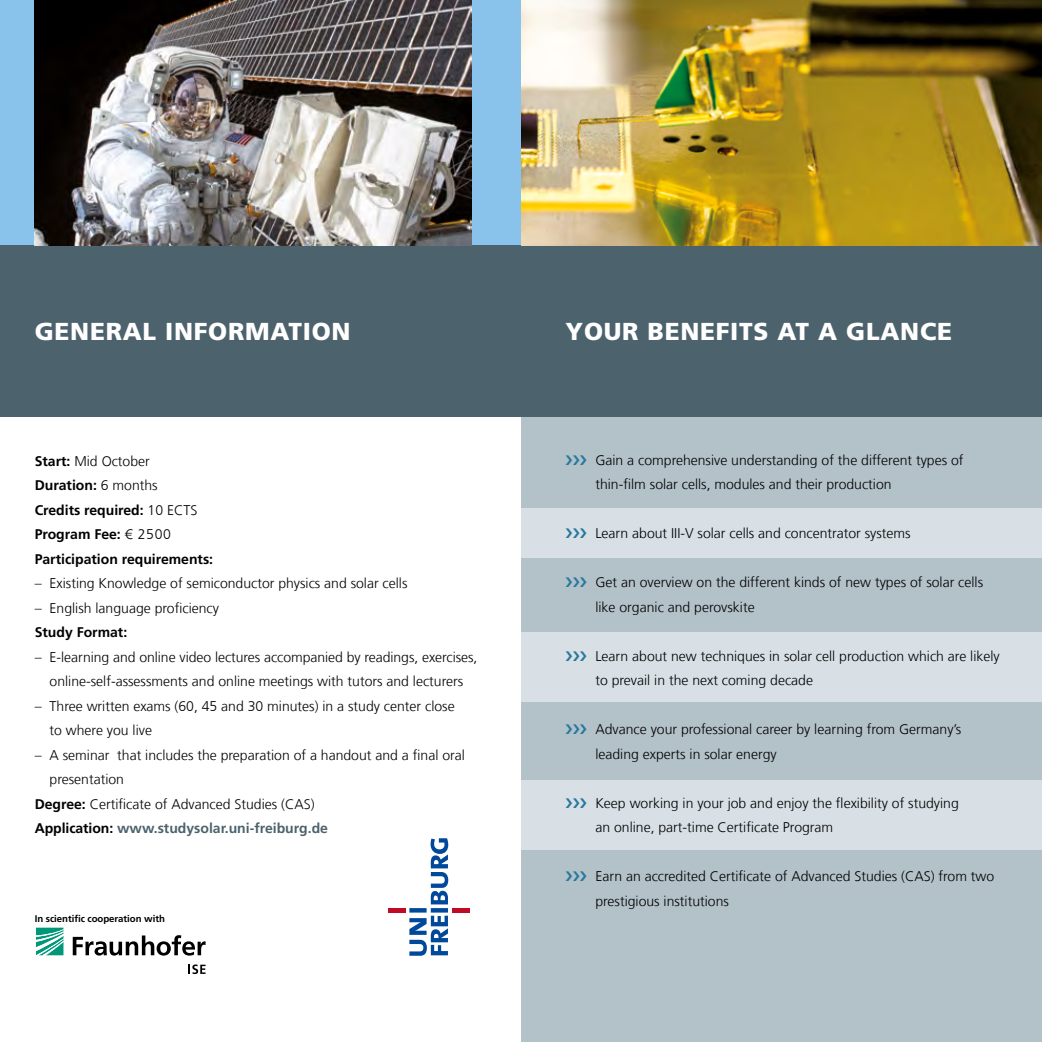
<style>
.page{position:relative;width:1042px;height:1042px;background:#fff}
.page>*{position:absolute;margin:0;border:0;box-sizing:border-box;transform-origin:0 0}
.t1{font:900 24.5px "Frutiger LT Com";letter-spacing:.03em;color:#fff}
.t2{font:300 14px/24.5px "Frutiger LT Com";color:#000}
.t3{font:700 14px/24.5px "Frutiger LT Com";color:#000}
.t4{font:700 14px "Frutiger LT Com";color:#4c626c}
.t5{font:700 9.62px "Frutiger LT Com";letter-spacing:-.005em;color:#000}
.s1{font-weight:300}
.s2{font-weight:700}
.s3{color:#000}
</style>
<div class="page">
<div style="left:0;top:0;width:521px;height:245px;background:#89c3eb"></div>
<div style="left:0;top:245px;width:521px;height:172px;background:#4c626c"></div>
<img style="left:35px;top:0;width:436px;height:245px">
<svg style="left:409px;top:838px;width:39px;height:118px"></svg>
<hr style="left:452px;top:908px;width:17px;height:4px;background:#c10a25">
<hr style="left:388px;top:908px;width:17px;height:4px;background:#c10a25">
<svg style="left:36px;top:927px;width:27px;height:28px"></svg>
<svg style="left:73px;top:935px;width:133px;height:20px"></svg>
<svg style="left:188px;top:964px;width:18px;height:10px"></svg>
<div style="left:521px;top:417px;width:521px;height:625px;background:#b3c1c9"></div>
<div style="left:521px;top:245px;width:521px;height:172px;background:#4c626c"></div>
<div style="left:521px;top:780px;width:521px;height:70px;background:#d8e0e5"></div>
<div style="left:521px;top:632px;width:521px;height:69px;background:#d8e0e5"></div>
<div style="left:521px;top:508px;width:521px;height:50px;background:#d8e0e5"></div>
<img style="left:521px;top:0;width:521px;height:245px">
<h1 class="t1" style="left:35px;top:316px;width:317px">GENERAL INFORMATION</h1>
<p class="t3" style="left:35px;top:449px;width:180px">Start: <span class="s1">Mid October<br></span>Duration: <span class="s1">6 months<br></span>Credits required: <span class="s1">10 ECTS<br></span>Program Fee: <span class="s1">€ 2500<br></span>Participation requirements:</p>
<p class="t2" style="left:35px;top:571px;width:374px">– Existing Knowledge of semiconductor physics and solar cells</p>
<p class="t2" style="left:35px;top:596px;width:186px">– English language proficiency</p>
<p class="t3" style="left:35px;top:620px;width:94px">Study Format:</p>
<p class="t2" style="left:35px;top:645px;width:444px;text-align:center">– E-learning and online video lectures accompanied by readings, exercises, online-self-assessments and online meetings with tutors and lecturers</p>
<p class="t2" style="left:50px;top:694px;width:407px;text-indent:-15px">– Three written exams (60, 45 and 30 minutes) in a study center close to where you live</p>
<p class="t2" style="left:35px;top:743px;width:432px">– A seminar that includes the preparation of a handout and a final oral</p>
<p class="t2" style="left:50px;top:767px;width:76px">presentation</p>
<p class="t2" style="left:35px;top:792px;width:281px"><span class="s2">Degree:</span> Certificate of Advanced Studies (CAS)</p>
<p class="t4" style="left:35px;top:820px;width:295px"><span class="s3">Application:</span> www.studysolar.uni-freiburg.de</p>
<p class="t5" style="left:35px;top:912px;width:132px">In scientific cooperation with</p>
<h1 class="t1" style="left:566px;top:317px;width:388px">YOUR BENEFITS AT A GLANCE</h1>
<p class="t2" style="left:595px;top:448px;width:369px">Gain a comprehensive understanding of the different types of thin-film solar cells, modules and their production</p>
<p class="t2" style="left:595px;top:521px;width:317px">Learn about III-V solar cells and concentrator systems</p>
<p class="t2" style="left:595px;top:570px;width:389px">Get an overview on the different kinds of new types of solar cells like organic and perovskite</p>
<p class="t2" style="left:595px;top:644px;width:406px">Learn about new techniques in solar cell production which are likely to prevail in the next coming decade</p>
<p class="t2" style="left:595px;top:717px;width:367px">Advance your professional career by learning from Germany’s leading experts in solar energy</p>
<p class="t2" style="left:595px;top:791px;width:365px">Keep working in your job and enjoy the flexibility of studying an online, part-time Certificate Program</p>
<p class="t2" style="left:595px;top:864px;width:400px">Earn an accredited Certificate of Advanced Studies (CAS) from two prestigious institutions</p>
</div>
